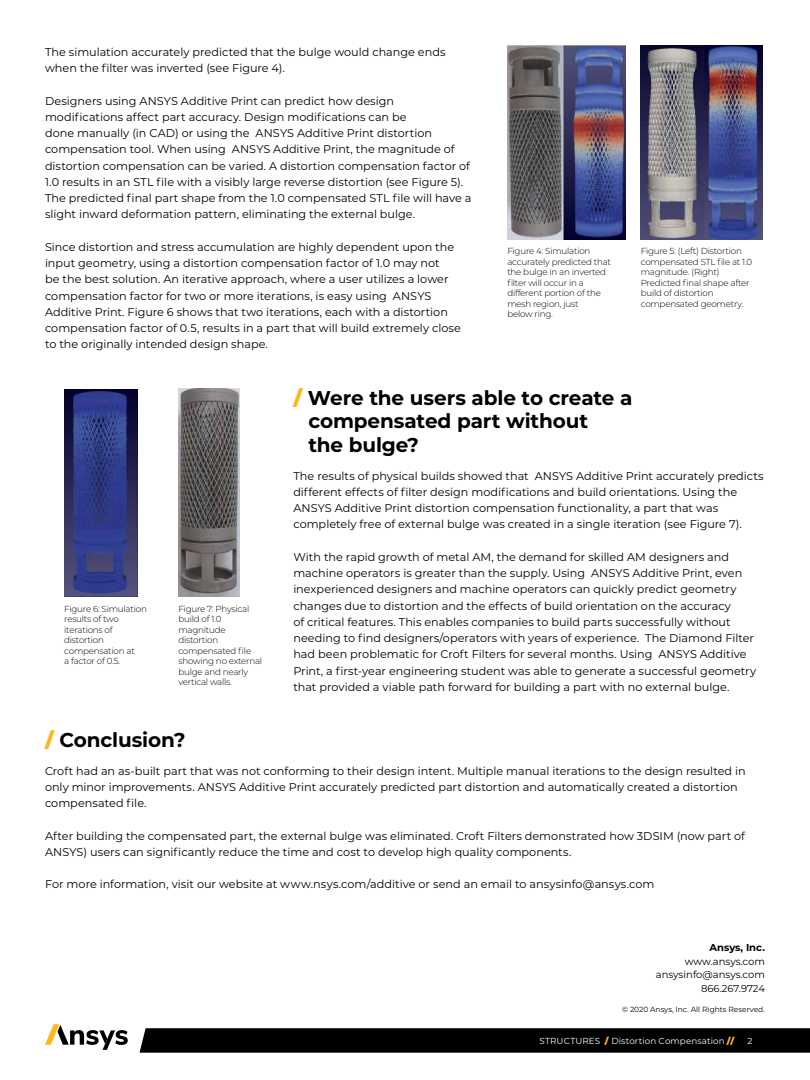
<style>
.page{position:relative;width:810px;height:1080px;background:#fff}
.page>*{position:absolute;margin:0;border:0;box-sizing:border-box;transform-origin:0 0}
.t1{font:700 20px/23.8px "Montserrat";letter-spacing:-.01em;color:#000101}
.t2{font:11.25px/16.2px "Montserrat";color:#000101}
.t3{font:10px/13.8px "Montserrat";letter-spacing:-.005em;color:#000101;text-align:right}
.t4{font:700 10px "Montserrat";color:#000101}
.t5{font:300 8.75px/10.5px "Montserrat";letter-spacing:-.025em;color:#000}
.t6{font:8.75px "Montserrat";letter-spacing:.01em;color:#fff}
.t7{font:7.5px "Montserrat";color:#000101}
.s1{font-weight:900;color:#fdb71a}
.s2{color:#000}
</style>
<div class="page">
<svg style="left:140px;top:1028px;width:670px;height:25px;background:#060606"></svg>
<svg style="left:45px;top:1024px;width:83px;height:26px"></svg>
<img style="left:507px;top:45px;width:119px;height:195px">
<img style="left:641px;top:45px;width:122px;height:194px">
<img style="left:64px;top:390px;width:74px;height:207px">
<img style="left:178px;top:388px;width:61px;height:209px">
<p class="t2" style="left:45px;top:43px;width:402px">The simulation accurately predicted that the bulge would change ends when the filter was inverted (see Figure 4).</p>
<p class="t2" style="left:45px;top:92px;width:428px">Designers using ANSYS Additive Print can predict how design modifications affect part accuracy. Design modifications can be<br>done manually (in CAD) or using the ANSYS Additive Print distortion compensation tool. When using ANSYS Additive Print, the magnitude of distortion compensation can be varied. A distortion compensation factor of 1.0 results in an STL file with a visibly large reverse distortion (see Figure 5).<br>The predicted final part shape from the 1.0 compensated STL file will have a slight inward deformation pattern, eliminating the external bulge.</p>
<p class="t2" style="left:45px;top:238px;width:418px">Since distortion and stress accumulation are highly dependent upon the input geometry, using a distortion compensation factor of 1.0 may not<br>be the best solution. An iterative approach, where a user utilizes a lower compensation factor for two or more iterations, is easy using ANSYS Additive Print. Figure 6 shows that two iterations, each with a distortion compensation factor of 0.5, results in a part that will build extremely close to the originally intended design shape.</p>
<h1 class="t1" style="left:308px;top:385px;width:326px;text-indent:-15px"><span class="s1">/</span> Were the users able to create a compensated part without<br>the bulge?</h1>
<p class="t2" style="left:293px;top:467px;width:472px">The results of physical builds showed that ANSYS Additive Print accurately predicts different effects of filter design modifications and build orientations. Using the ANSYS Additive Print distortion compensation functionality, a part that was completely free of external bulge was created in a single iteration (see Figure 7).</p>
<p class="t2" style="left:293px;top:548px;width:464px">With the rapid growth of metal AM, the demand for skilled AM designers and machine operators is greater than the supply. Using ANSYS Additive Print, even inexperienced designers and machine operators can quickly predict geometry changes due to distortion and the effects of build orientation on the accuracy<br>of critical features. This enables companies to build parts successfully without needing to find designers/operators with years of experience. The Diamond Filter had been problematic for Croft Filters for several months. Using ANSYS Additive Print, a first-year engineering student was able to generate a successful geometry that provided a viable path forward for building a part with no external bulge.</p>
<h1 class="t1" style="left:45px;top:727px;width:142px"><span class="s1">/</span> Conclusion?</h1>
<p class="t2" style="left:45px;top:762px;width:702px">Croft had an as-built part that was not conforming to their design intent. Multiple manual iterations to the design resulted in only minor improvements. ANSYS Additive Print accurately predicted part distortion and automatically created a distortion compensated file.</p>
<p class="t2" style="left:45px;top:827px;width:702px">After building the compensated part, the external bulge was eliminated. Croft Filters demonstrated how 3DSIM (now part of<br>ANSYS) users can significantly reduce the time and cost to develop high quality components.</p>
<p class="t2" style="left:45px;top:876px;width:611px">For more information, visit our website at www.nsys.com/additive or send an email to ansysinfo@ansys.com</p>
<p class="t5" style="left:641px;top:245px;width:113px">Figure 5: (Left) Distortion compensated STL file at 1.0 magnitude. (Right)<br>Predicted final shape after build of distortion compensated geometry.</p>
<p class="t5" style="left:507px;top:246px;width:105px">Figure 4: Simulation accurately predicted that the bulge in an inverted filter will occur in a different portion of the mesh region, just<br>below ring.</p>
<p class="t5" style="left:64px;top:603px;width:84px">Figure 6: Simulation results of two iterations of distortion compensation at<br>a factor of 0.5.</p>
<p class="t5" style="left:178px;top:603px;width:85px">Figure 7: Physical build of 1.0 magnitude distortion compensated file showing no external bulge and nearly vertical walls.</p>
<p class="t4" style="left:710px;top:940px;width:57px">Ansys, Inc.</p>
<p class="t3" style="left:656px;top:954px;width:111px">www.ansys.com ansysinfo@ansys.com<br>866.267.9724</p>
<p class="t7" style="left:622px;top:1004px;width:144px">© 2020 Ansys, Inc. All Rights <span class="s2">Reserved.</span></p>
<p class="t6" style="left:539px;top:1035px;width:196px">STRUCTURES <span class="s1">/</span> Distortion Compensation <span class="s1">//</span></p>
<p class="t6" style="left:747px;top:1035px;width:6px">2</p>
</div>
